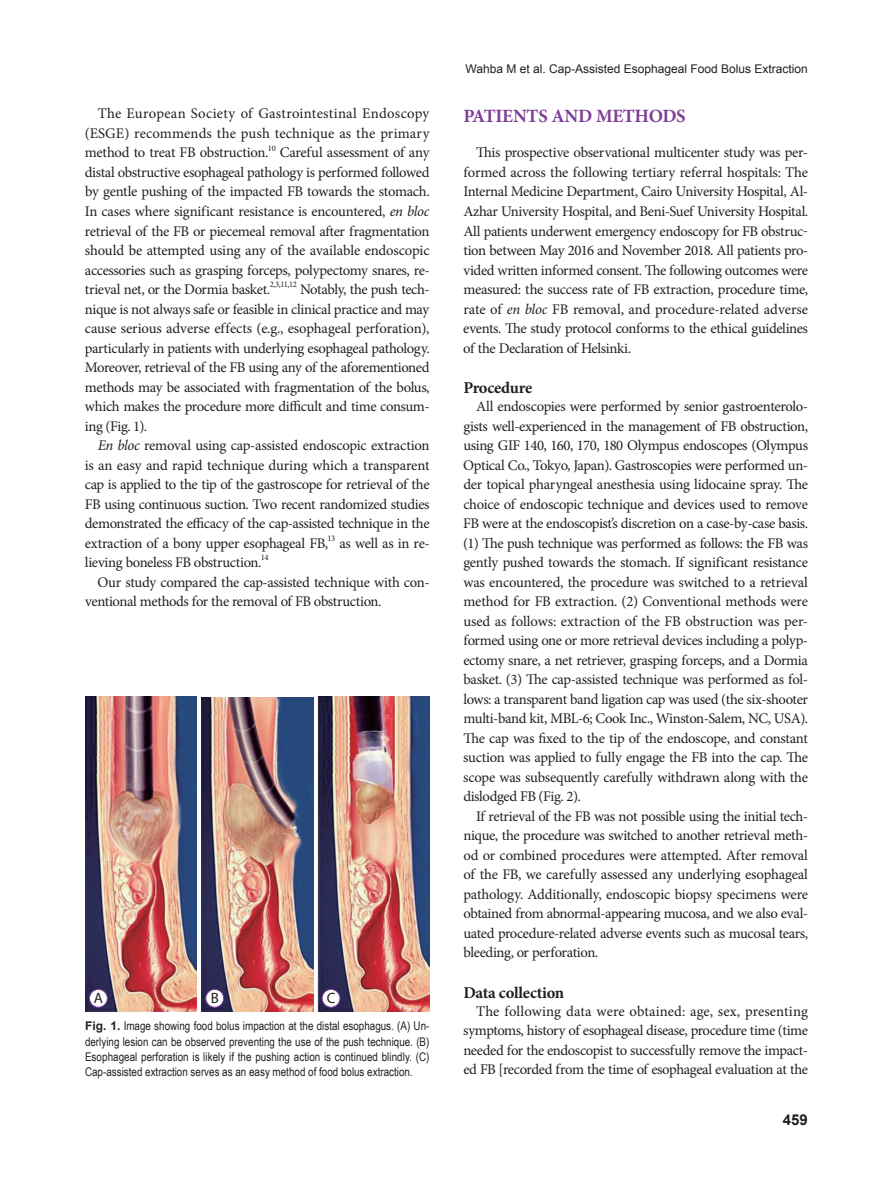
<style>
.page{position:relative;width:893px;height:1191px;background:#fff}
.page>*{position:absolute;margin:0;border:0;box-sizing:border-box;transform-origin:0 0}
.t1{font:700 18.75px "Minion Pro";letter-spacing:-.025em;color:#7e3e98}
.t2{font:700 16.5px "Minion Pro";letter-spacing:-.015em;color:#231f20}
.t3{font:700 15px "Arial";color:#231f20}
.t4{font:15px "Myriad Pro";color:#231f20}
.t5{font:14.7px/19.5px "Minion Pro";letter-spacing:-.025em;color:#231f20;text-align:justify}
.t6{font:12px/15px "Arial Narrow";color:#231f20;text-align:justify}
.t7{font:12px "Arial";color:#231f20}
.t8{font:8.55px "Minion Pro";letter-spacing:-.045em;color:#231f20}
.s1{font-style:italic}
.s2{font-family:"Arial";font-weight:700}
</style>
<div class="page">
<img style="left:85px;top:697px;width:112px;height:314px">
<img style="left:318px;top:697px;width:111px;height:314px">
<img style="left:201px;top:697px;width:112px;height:314px">
<div style="left:89px;top:989px;width:18px;height:18px;background:#fff;border-radius:50%"></div>
<div style="left:89px;top:989px;width:19px;height:18px;border:1px solid #7e3e98;border-radius:50%"></div>
<div style="left:206px;top:989px;width:18px;height:18px;background:#fff;border-radius:50%"></div>
<div style="left:206px;top:989px;width:18px;height:18px;border:1px solid #7e3e98;border-radius:50%"></div>
<div style="left:322px;top:989px;width:18px;height:18px;background:#fff;border-radius:50%"></div>
<div style="left:322px;top:989px;width:18px;height:18px;border:1px solid #7e3e98;border-radius:50%"></div>
<p class="t5" style="left:85px;top:104px;width:346px;text-indent:13px">The European Society of Gastrointestinal Endoscopy (ESGE) recommends the push technique as the primary method to treat FB obstruction.</p>
<p class="t8" style="left:268px;top:142px;width:9px">10</p>
<p class="t5" style="left:85px;top:143px;width:346px;text-indent:195px">Careful assessment of any distal obstructive esophageal pathology is performed followed by gentle pushing of the impacted FB towards the stomach.<br>In cases where significant resistance is encountered, <span class="s1">en bloc </span>retrieval of the FB or piecemeal removal after fragmentation should be attempted using any of the available endoscopic accessories such as grasping forceps, polypectomy snares, re&shy;trieval net, or the Dormia basket.</p>
<p class="t8" style="left:270px;top:279px;width:29px">2,3,11,12</p>
<p class="t5" style="left:85px;top:280px;width:346px;text-indent:215px">Notably, the push tech&shy;nique is not always safe or feasible in clinical practice and may cause serious adverse effects (e.g., esophageal perforation), particularly in patients with underlying esophageal pathology.<br>Moreover, retrieval of the FB using any of the aforementioned methods may be associated with fragmentation of the bolus, which makes the procedure more difficult and time consum&shy;ing (Fig. 1).</p>
<p class="t5" style="left:85px;top:436px;width:346px;text-indent:13px"><span class="s1">En bloc</span> removal using cap-assisted endoscopic extraction is an easy and rapid technique during which a transparent cap is applied to the tip of the gastroscope for retrieval of the FB using continuous suction. Two recent randomized studies demonstrated the efficacy of the cap-assisted technique in the extraction of a bony upper esophageal FB,</p>
<p class="t8" style="left:328px;top:532px;width:9px">13</p>
<p class="t5" style="left:339px;top:533px;width:92px">as well as in re-</p>
<p class="t5" style="left:85px;top:553px;width:178px">lieving boneless FB obstruction.</p>
<p class="t8" style="left:261px;top:552px;width:9px">14</p>
<p class="t5" style="left:85px;top:572px;width:346px;text-indent:13px">Our study compared the cap-assisted technique with con&shy;ventional methods for the removal of FB obstruction.</p>
<p class="t4" style="left:94px;top:989px;width:11px">A</p>
<p class="t4" style="left:211px;top:989px;width:10px">B</p>
<p class="t4" style="left:327px;top:989px;width:10px">C</p>
<p class="t6" style="left:85px;top:1018px;width:346px"><span class="s2">Fig. 1.</span> Image showing food bolus impaction at the distal esophagus. (A) Un&shy;derlying lesion can be observed preventing the use of the push technique. (B)<br>Esophageal perforation is likely if the pushing action is continued blindly. (C)<br>Cap-assisted extraction serves as an easy method of food bolus extraction.</p>
<p class="t7" style="left:465px;top:61px;width:344px">Wahba M et al. Cap-Assisted Esophageal Food Bolus Extraction</p>
<p class="t1" style="left:463px;top:103px;width:20px">Patie</p>
<p class="t1" style="left:513px;top:103px;width:97px">nts and met</p>
<p class="t1" style="left:635px;top:103px;width:50px">hods</p>
<p class="t5" style="left:463px;top:143px;width:346px;text-indent:13px">This prospective observational multicenter study was per&shy;formed across the following tertiary referral hospitals: The Internal Medicine Department, Cairo University Hospital, Al-Azhar University Hospital, and Beni-Suef University Hospital.<br>All patients underwent emergency endoscopy for FB obstruc&shy;tion between May 2016 and November 2018. All patients pro&shy;vided written informed consent. The following outcomes were measured: the success rate of FB extraction, procedure time, rate of <span class="s1">en bloc</span> FB removal, and procedure-related adverse events. The study protocol conforms to the ethical guidelines of the Declaration of Helsinki.</p>
<p class="t2" style="left:463px;top:376px;width:70px">Procedure</p>
<p class="t5" style="left:463px;top:397px;width:346px;text-indent:13px">All endoscopies were performed by senior gastroenterolo&shy;gists well-experienced in the management of FB obstruction, using GIF 140, 160, 170, 180 Olympus endoscopes (Olympus Optical Co., Tokyo, Japan). Gastroscopies were performed un&shy;der topical pharyngeal anesthesia using lidocaine spray. The choice of endoscopic technique and devices used to remove FB were at the endoscopist’s discretion on a case-by-case basis. (1) The push technique was performed as follows: the FB was gently pushed towards the stomach. If significant resistance was encountered, the procedure was switched to a retrieval method for FB extraction. (2) Conventional methods were used as follows: extraction of the FB obstruction was per&shy;formed using one or more retrieval devices including a polyp&shy;ectomy snare, a net retriever, grasping forceps, and a Dormia basket. (3) The cap-assisted technique was performed as fol&shy;lows: a transparent band ligation cap was used (the six-shooter multi-band kit, MBL-6; Cook Inc., Winston-Salem, NC, USA).<br>The cap was fixed to the tip of the endoscope, and constant suction was applied to fully engage the FB into the cap. The scope was subsequently carefully withdrawn along with the dislodged FB (Fig. 2).</p>
<p class="t5" style="left:463px;top:806px;width:346px;text-indent:13px">If retrieval of the FB was not possible using the initial tech&shy;nique, the procedure was switched to another retrieval meth&shy;od or combined procedures were attempted. After removal of the FB, we carefully assessed any underlying esophageal pathology. Additionally, endoscopic biopsy specimens were obtained from abnormal-appearing mucosa, and we also eval&shy;uated procedure-related adverse events such as mucosal tears, bleeding, or perforation.</p>
<p class="t2" style="left:463px;top:980px;width:102px">Data collection</p>
<p class="t5" style="left:463px;top:1001px;width:346px;text-indent:13px">The following data were obtained: age, sex, presenting symptoms, history of esophageal disease, procedure time (time needed for the endoscopist to successfully remove the impact&shy;ed FB [recorded from the time of esophageal evaluation at the</p>
<p class="t3" style="left:783px;top:1109px;width:27px">459</p>
</div>
